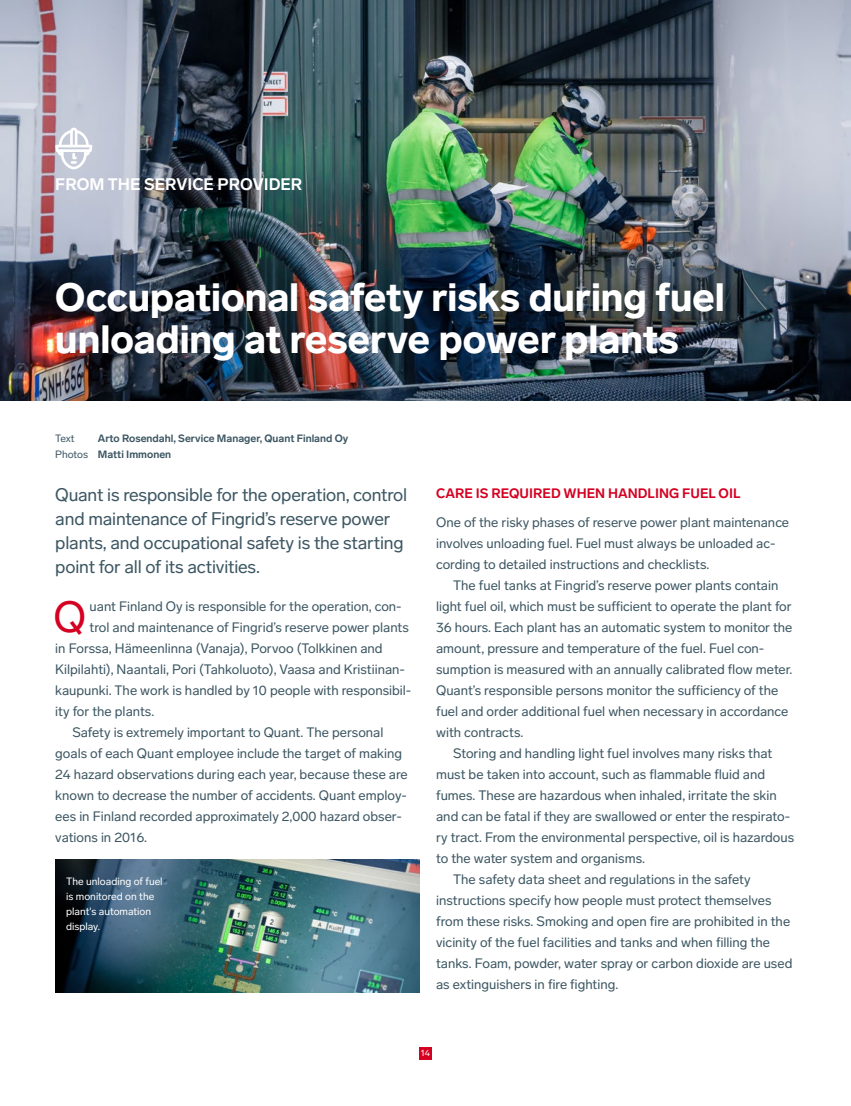
<style>
.page{position:relative;width:851px;height:1106px;background:#fff}
.page>*{position:absolute;margin:0;border:0;box-sizing:border-box;transform-origin:0 0}
.t1{font:43.05px "Lab Grotesque";color:#d40122}
.t2{font:900 39px/42px "Lab Grotesque";color:#fff}
.t3{font:18px/24px "Lab Grotesque";letter-spacing:-.01em;color:#3c5662}
.t4{font:700 16.5px "Lab Grotesque";color:#fff}
.t5{font:13.5px/21px "Lab Grotesque";color:#3c5662}
.t6{font:700 13.5px "Lab Grotesque";color:#d40122}
.t7{font:700 10.5px/16.5px "Lab Grotesque";color:#3c5662}
.t8{font:10.5px/15px "Lab Grotesque";color:#fff}
.t9{font:10.5px "Lab Grotesque";color:#3c5662}
.t10{font:9px "Lab Grotesque";color:#fff}
.s1{font-weight:400}
</style>
<div class="page">
<div style="left:419px;top:1046px;width:13px;height:13px;background:#d40122"></div>
<img style="left:0;top:0;width:850px;height:401px">
<img style="left:55px;top:859px;width:364px;height:133px">
<svg style="left:55px;top:128px;width:37px;height:41px"></svg>
<p class="t4" style="left:55px;top:174px;width:248px">FROM THE SERVICE PROVIDER</p>
<h2 class="t2" style="left:55px;top:276px;width:671px">Occupational safety risks during fuel unloading at reserve power plants</h2>
<p class="t7" style="left:55px;top:430px;width:294px;text-indent:43px">Arto Rosendahl, Service Manager, Quant Finland Oy<br><span class="s1">Photos</span> Matti Immonen</p>
<p class="t9" style="left:55px;top:432px;width:21px">Text</p>
<h3 class="t3" style="left:55px;top:483px;width:353px">Quant is responsible for the operation, control and maintenance of Fingrid’s reserve power plants, and occupational safety is the starting point for all of its activities.</h3>
<h1 class="t1" style="left:54px;top:591px;width:34px">Q</h1>
<p class="t5" style="left:90px;top:595px;width:313px">uant Finland Oy is responsible for the operation, con-</p>
<p class="t5" style="left:90px;top:616px;width:321px">trol and maintenance of Fingrid’s reserve power plants</p>
<p class="t5" style="left:55px;top:637px;width:329px">in Forssa, Hämeenlinna (Vanaja), Porvoo (Tolkkinen and</p>
<p class="t5" style="left:55px;top:658px;width:351px">Kilpilahti), Naantali, Pori (Tahkoluoto), Vaasa and Kristiinan-</p>
<p class="t5" style="left:55px;top:679px;width:357px">kaupunki. The work is handled by 10 people with responsibil-</p>
<p class="t5" style="left:55px;top:700px;width:100px">ity for the plants.</p>
<p class="t5" style="left:72px;top:721px;width:312px">Safety is extremely important to Quant. The personal</p>
<p class="t5" style="left:55px;top:742px;width:348px">goals of each Quant employee include the target of making</p>
<p class="t5" style="left:55px;top:763px;width:354px">24 hazard observations during each year, because these are</p>
<p class="t5" style="left:55px;top:784px;width:353px">known to decrease the number of accidents. Quant employ-</p>
<p class="t5" style="left:55px;top:805px;width:348px">ees in Finland recorded approximately 2,000 hazard obser-</p>
<p class="t5" style="left:55px;top:826px;width:93px">vations in 2016.</p>
<p class="t8" style="left:66px;top:873px;width:98px">The unloading of fuel is monitored on the plant's automation display.</p>
<p class="t6" style="left:436px;top:485px;width:306px">CARE IS REQUIRED WHEN HANDLING FUEL OIL</p>
<p class="t5" style="left:436px;top:511px;width:354px">One of the risky phases of reserve power plant maintenance involves unloading fuel. Fuel must always be unloaded ac&shy;cording to detailed instructions and checklists.</p>
<p class="t5" style="left:453px;top:575px;width:327px">The fuel tanks at Fingrid’s reserve power plants contain</p>
<p class="t5" style="left:436px;top:596px;width:357px">light fuel oil, which must be sufficient to operate the plant for</p>
<p class="t5" style="left:436px;top:617px;width:358px">36 hours. Each plant has an automatic system to monitor the</p>
<p class="t5" style="left:436px;top:638px;width:330px">amount, pressure and temperature of the fuel. Fuel con-</p>
<p class="t5" style="left:436px;top:659px;width:358px">sumption is measured with an annually calibrated flow meter.</p>
<p class="t5" style="left:436px;top:680px;width:343px">Quant’s responsible persons monitor the sufficiency of the</p>
<p class="t5" style="left:436px;top:701px;width:354px">fuel and order additional fuel when necessary in accordance</p>
<p class="t5" style="left:436px;top:722px;width:89px">with contracts.</p>
<p class="t5" style="left:453px;top:743px;width:320px">Storing and handling light fuel involves many risks that</p>
<p class="t5" style="left:436px;top:764px;width:330px">must be taken into account, such as flammable fluid and</p>
<p class="t5" style="left:436px;top:785px;width:342px">fumes. These are hazardous when inhaled, irritate the skin</p>
<p class="t5" style="left:436px;top:806px;width:355px">and can be fatal if they are swallowed or enter the respirato-</p>
<p class="t5" style="left:436px;top:827px;width:359px">ry tract. From the environmental perspective, oil is hazardous</p>
<p class="t5" style="left:436px;top:848px;width:210px">to the water system and organisms.</p>
<p class="t5" style="left:453px;top:869px;width:299px">The safety data sheet and regulations in the safety</p>
<p class="t5" style="left:436px;top:890px;width:337px">instructions specify how people must protect themselves</p>
<p class="t5" style="left:436px;top:911px;width:355px">from these risks. Smoking and open fire are prohibited in the</p>
<p class="t5" style="left:436px;top:932px;width:335px">vicinity of the fuel facilities and tanks and when filling the</p>
<p class="t5" style="left:436px;top:953px;width:358px">tanks. Foam, powder, water spray or carbon dioxide are used</p>
<p class="t5" style="left:436px;top:974px;width:184px">as extinguishers in fire fighting.</p>
<p class="t10" style="left:421px;top:1047px;width:11px">14</p>
</div>
